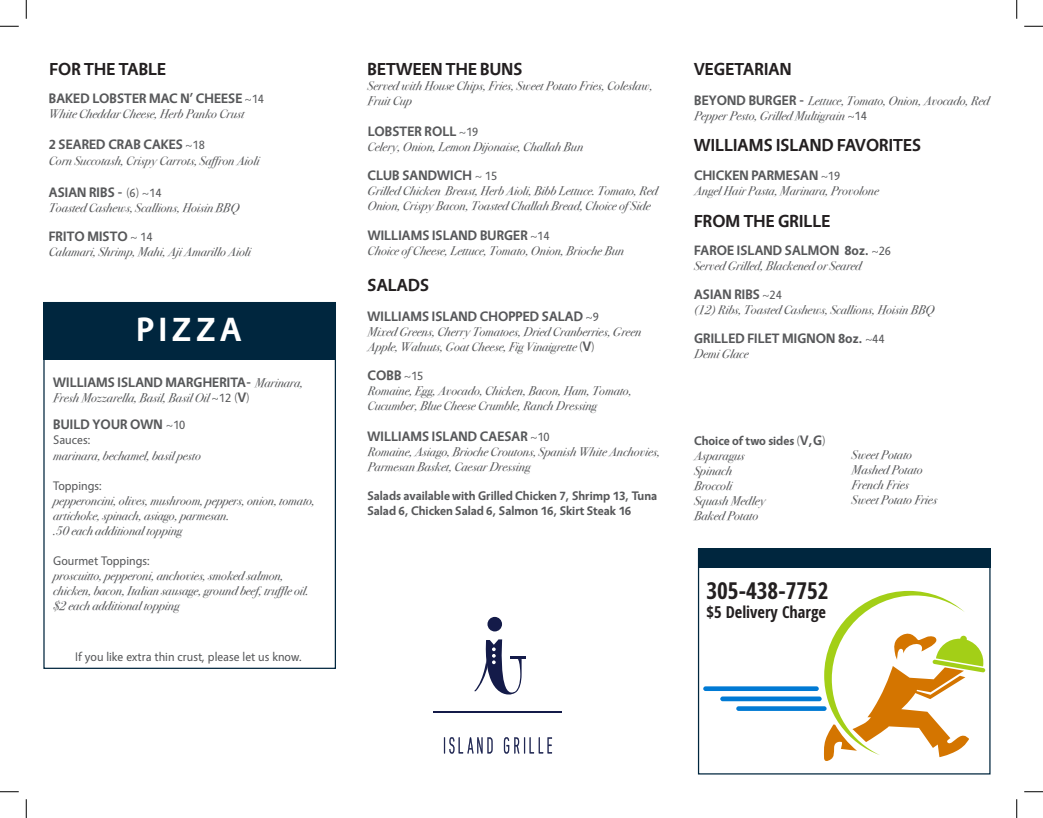
<style>
.page{position:relative;width:1043px;height:818px;background:#fff}
.page>*{position:absolute;margin:0;border:0;box-sizing:border-box;transform-origin:0 0}
.t1{font:700 33.75px "Vegur";letter-spacing:.15em;color:#fff}
.t2{font:700 23.25px "Germano";color:#231f20}
.t3{font:700 17.5px "Vegur";letter-spacing:.01em;color:#231f20}
.t4{font:700 16.38px "Germano";color:#231f20}
.t5{font:700 13.75px "Vegur";letter-spacing:.01em;color:#57585a}
.t6{font:italic 12.5px/15px "Bodoni Svty Two ITCTT";color:#57585a}
.t7{font:700 12.5px/15px "Vegur";color:#57585a}
.t8{font:12.5px "Vegur";color:#57585a}
.s1{font-weight:400;font-size:12.5px}
.s2{font-size:15px}
.s3{font-family:"Bodoni Svty Two ITCTT";font-weight:400;font-style:italic;font-size:12.5px}
.s4{font-family:"Vegur";font-style:normal}
.s5{font-family:"Vegur";font-weight:700;font-style:normal;font-size:13.75px}
.s6{font-family:"Vegur";font-weight:700;font-style:normal;font-size:15px}
.s7{font-weight:400}
.s8{font-size:13.75px}
</style>
<div class="page">
<div style="left:703px;top:686px;width:115px;height:5px;background:#007ad4;border-radius:2px"></div>
<div style="left:720px;top:696px;width:101px;height:5px;background:#007ad4;border-radius:2px"></div>
<svg style="left:736px;top:706px;width:90px;height:4px"></svg>
<svg style="left:823px;top:591px;width:162px;height:170px"></svg>
<div style="left:698px;top:548px;width:292px;height:20px;background:#00263e"></div>
<div style="left:43px;top:302px;width:293px;height:367px;background:#fff;border:1px solid #00263e"></div>
<div style="left:43px;top:302px;width:293px;height:57px;background:#00263e"></div>
<hr style="left:433px;top:711px;width:129px;height:1px;background:#141b49">
<div style="left:487px;top:617px;width:15px;height:14px;background:#141b49;border-radius:50%"></div>
<svg style="left:474px;top:639px;width:52px;height:56px"></svg>
<svg style="left:444px;top:737px;width:48px;height:16px"></svg>
<svg style="left:504px;top:737px;width:48px;height:16px"></svg>
<svg style="left:0;top:25px;width:19px;height:2px"></svg>
<svg style="left:1024px;top:25px;width:18px;height:2px"></svg>
<svg style="left:0;top:791px;width:19px;height:1px"></svg>
<svg style="left:1024px;top:791px;width:18px;height:1px"></svg>
<svg style="left:25px;top:0;width:2px;height:19px"></svg>
<svg style="left:25px;top:799px;width:2px;height:19px"></svg>
<svg style="left:1016px;top:0;width:1px;height:19px"></svg>
<svg style="left:1016px;top:799px;width:1px;height:19px"></svg>
<p class="t3" style="left:50px;top:59px;width:118px">FOR THE TABLE</p>
<p class="t5" style="left:49px;top:91px;width:217px">BAKED LOBSTER MAC N’ CHEESE <span class="s1">~14</span></p>
<p class="t6" style="left:49px;top:106px;width:197px">White Cheddar Cheese, Herb Panko Crust</p>
<p class="t5" style="left:49px;top:137px;width:157px">2 SEARED CRAB CAKES <span class="s1">~18</span></p>
<p class="t6" style="left:49px;top:152px;width:212px">Corn Succotash, Crispy Carrots, Saffron Aioli</p>
<p class="t5" style="left:49px;top:184px;width:114px">ASIAN RIBS <span class="s2">-</span> <span class="s1">(6) ~14</span></p>
<p class="t6" style="left:49px;top:199px;width:192px">Toasted Cashews, Scallions, Hoisin BBQ</p>
<p class="t5" style="left:49px;top:229px;width:105px">FRITO MISTO <span class="s1">~ 14</span></p>
<p class="t6" style="left:49px;top:243px;width:203px">Calamari, Shrimp, Mahi, Aji Amarillo Aioli</p>
<p class="t1" style="left:136px;top:311px;width:106px">PIZZA</p>
<p class="t5" style="left:53px;top:375px;width:251px">WILLIAMS ISLAND MARGHERITA<span class="s2">-</span> <span class="s3">Marinara,</span></p>
<p class="t6" style="left:53px;top:389px;width:198px">Fresh Mozzarella, Basil, Basil Oil <span class="s4">~12 (</span><span class="s5">V</span><span class="s4">)</span></p>
<p class="t5" style="left:53px;top:417px;width:134px">BUILD YOUR OWN <span class="s1">~10</span></p>
<p class="t8" style="left:53px;top:433px;width:39px">Sauces:</p>
<p class="t6" style="left:53px;top:447px;width:149px">marinara, bechamel, basil pesto</p>
<p class="t8" style="left:53px;top:478px;width:50px">Toppings:</p>
<p class="t6" style="left:53px;top:492px;width:263px">pepperoncini, olives, mushroom, peppers, onion, tomato, artichoke, spinach, asiago, parmesan.</p>
<p class="t6" style="left:53px;top:522px;width:131px">.50 each additional topping</p>
<p class="t8" style="left:53px;top:553px;width:98px">Gourmet Toppings:</p>
<p class="t6" style="left:53px;top:567px;width:257px">proscuitto, pepperoni, anchovies, smoked salmon, chicken, bacon, Italian sausage, ground beef, truffle oil.</p>
<p class="t6" style="left:53px;top:597px;width:128px">$2 each additional topping</p>
<p class="t8" style="left:75px;top:650px;width:228px">If you like extra thin crust, please let us know.</p>
<p class="t3" style="left:367px;top:59px;width:156px">BETWEEN THE BUNS</p>
<p class="t6" style="left:367px;top:77px;width:287px">Served with House Chips, Fries, Sweet Potato Fries, Coleslaw,<br>Fruit Cup</p>
<p class="t5" style="left:368px;top:123px;width:112px">LOBSTER ROLL <span class="s1">~19</span></p>
<p class="t6" style="left:367px;top:138px;width:217px">Celery, Onion, Lemon Dijonaise, Challah Bun</p>
<p class="t5" style="left:367px;top:167px;width:131px">CLUB SANDWICH <span class="s1">~ 15</span></p>
<p class="t6" style="left:367px;top:182px;width:292px">Grilled Chicken Breast, Herb Aioli, Bibb Lettuce. Tomato, Red<br>Onion, Crispy Bacon, Toasted Challah Bread, Choice of Side</p>
<p class="t5" style="left:368px;top:228px;width:183px">WILLIAMS ISLAND BURGER <span class="s1">~14</span></p>
<p class="t6" style="left:367px;top:243px;width:258px">Choice of Cheese, Lettuce, Tomato, Onion, Brioche Bun</p>
<p class="t3" style="left:367px;top:275px;width:63px">SALADS</p>
<p class="t5" style="left:367px;top:308px;width:233px">WILLIAMS ISLAND CHOPPED SALAD <span class="s1">~9</span></p>
<p class="t6" style="left:367px;top:323px;width:275px">Mixed Greens, Cherry Tomatoes, Dried Cranberries, Green<br>Apple, Walnuts, Goat Cheese, Fig Vinaigrette <span class="s4">(</span><span class="s5">V</span><span class="s4">)</span></p>
<p class="t5" style="left:367px;top:368px;width:57px">COBB <span class="s1">~15</span></p>
<p class="t6" style="left:367px;top:383px;width:266px">Romaine, Egg, Avocado, Chicken, Bacon, Ham, Tomato,<br>Cucumber, Blue Cheese Crumble, Ranch Dressing</p>
<p class="t5" style="left:367px;top:429px;width:183px">WILLIAMS ISLAND CAESAR <span class="s1">~10</span></p>
<p class="t6" style="left:367px;top:443px;width:294px">Romaine, Asiago, Brioche Croutons, Spanish White Anchovies,<br>Parmesan Basket, Caesar Dressing</p>
<p class="t7" style="left:367px;top:488px;width:291px">Salads available with Grilled Chicken 7, Shrimp 13, Tuna<br>Salad 6, Chicken Salad 6, Salmon 16, Skirt Steak 16</p>
<p class="t3" style="left:694px;top:59px;width:99px">VEGETARIAN</p>
<p class="t6" style="left:694px;top:92px;width:297px"><span class="s5">BEYOND BURGER</span> <span class="s6">-</span> Lettuce, Tomato, Onion, Avocado, Red<br>Pepper Pesto, Grilled Multigrain <span class="s4">~14</span></p>
<p class="t3" style="left:694px;top:135px;width:228px">WILLIAMS ISLAND FAVORITES</p>
<p class="t5" style="left:694px;top:168px;width:148px">CHICKEN PARMESAN <span class="s1">~19</span></p>
<p class="t6" style="left:694px;top:183px;width:186px">Angel Hair Pasta, Marinara, Provolone</p>
<p class="t3" style="left:694px;top:211px;width:138px">FROM THE GRILLE</p>
<p class="t5" style="left:694px;top:243px;width:198px">FAROE ISLAND SALMON 8oz. <span class="s1">~26</span></p>
<p class="t6" style="left:694px;top:257px;width:169px">Served Grilled, Blackened or Seared</p>
<p class="t5" style="left:694px;top:287px;width:89px">ASIAN RIBS <span class="s1">~24</span></p>
<p class="t6" style="left:694px;top:301px;width:242px">(12) Ribs, Toasted Cashews, Scallions, Hoisin BBQ</p>
<p class="t5" style="left:694px;top:330px;width:192px">GRILLED FILET MIGNON 8oz. <span class="s1">~44</span></p>
<p class="t6" style="left:694px;top:345px;width:56px">Demi Glace</p>
<p class="t7" style="left:694px;top:433px;width:133px">Choice of two sides <span class="s7">(</span><span class="s8">V,G</span><span class="s7">)</span></p>
<p class="t6" style="left:694px;top:447px;width:52px">Asparagus</p>
<p class="t6" style="left:694px;top:462px;width:39px">Spinach</p>
<p class="t6" style="left:694px;top:477px;width:40px">Broccoli</p>
<p class="t6" style="left:694px;top:492px;width:73px">Squash Medley</p>
<p class="t6" style="left:694px;top:507px;width:66px">Baked Potato</p>
<p class="t6" style="left:851px;top:446px;width:62px">Sweet Potato</p>
<p class="t6" style="left:851px;top:461px;width:72px">Mashed Potato</p>
<p class="t6" style="left:851px;top:476px;width:59px">French Fries</p>
<p class="t6" style="left:851px;top:491px;width:87px">Sweet Potato Fries</p>
<p class="t2" style="left:706px;top:574px;width:124px">305-438-7752</p>
<p class="t4" style="left:706px;top:601px;width:121px">$5 Delivery Charge</p>
</div>
